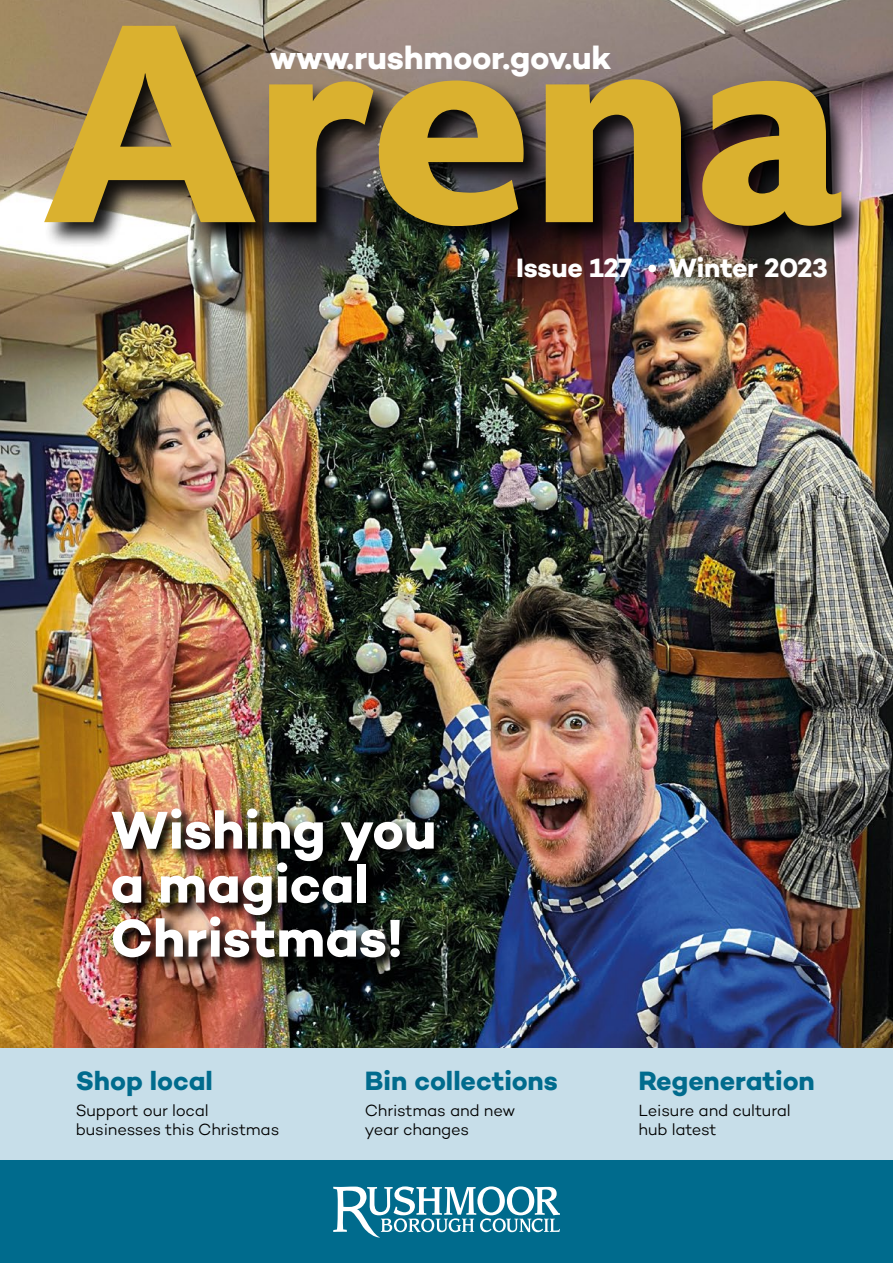
<style>
.page{position:relative;width:893px;height:1263px;background:#fff}
.page>*{position:absolute;margin:0;border:0;box-sizing:border-box;transform-origin:0 0}
.Heading_1{font:700 280.5px "Astoria Sans";color:#dab12f}
.Heading_2{font:700 54px/54px "Campton";color:#fff}
.Paragraph{font:700 33px "Campton";letter-spacing:-.01em;color:#fff}
.Heading_3{font:700 27px "Campton";letter-spacing:-.005em;color:#006b8d}
.Paragraph-2{font:700 27px "Campton";letter-spacing:-.015em;color:#fff}
.Paragraph-3{font:300 16.5px/19.5px "Campton";letter-spacing:-.01em;color:#000}
</style>
<div class="page">
<img style="left:0;top:0;width:893px;height:1048px">
<div style="left:44px;top:24px;width:823px;height:228px;background:#000;opacity:.9"></div>
<div style="left:648px;top:265px;width:8px;height:7px;background:#fff;border-radius:50%"></div>
<img style="left:109px;top:806px;width:340px;height:167px">
<div style="left:0;top:1048px;width:893px;height:120px;background:#c7dee9"></div>
<div style="left:0;top:1161px;width:893px;height:102px;background:#006b8d"></div>
<svg style="left:333px;top:1186px;width:227px;height:52px"></svg>
<h1 class="Heading_1" style="left:47px;top:-35px;width:799px">Arena</h1>
<p class="Paragraph-2" style="left:516px;top:250px;width:118px">Issue 127</p>
<p class="Paragraph-2" style="left:668px;top:250px;width:161px">Winter 2023</p>
<p class="Paragraph" style="left:270px;top:37px;width:343px">www.rushmoor.gov.uk</p>
<h2 class="Heading_2" style="left:110px;top:802px;width:328px">Wishing you a magical<br>Christmas!</h2>
<h3 class="Heading_3" style="left:76px;top:1063px;width:139px">Shop local</h3>
<p class="Paragraph-3" style="left:76px;top:1100px;width:205px">Support our local businesses this Christmas</p>
<h3 class="Heading_3" style="left:365px;top:1063px;width:195px">Bin collections</h3>
<p class="Paragraph-3" style="left:365px;top:1100px;width:152px">Christmas and new year changes</p>
<h3 class="Heading_3" style="left:639px;top:1063px;width:178px">Regeneration</h3>
<p class="Paragraph-3" style="left:639px;top:1100px;width:154px">Leisure and cultural hub latest</p>
</div>
